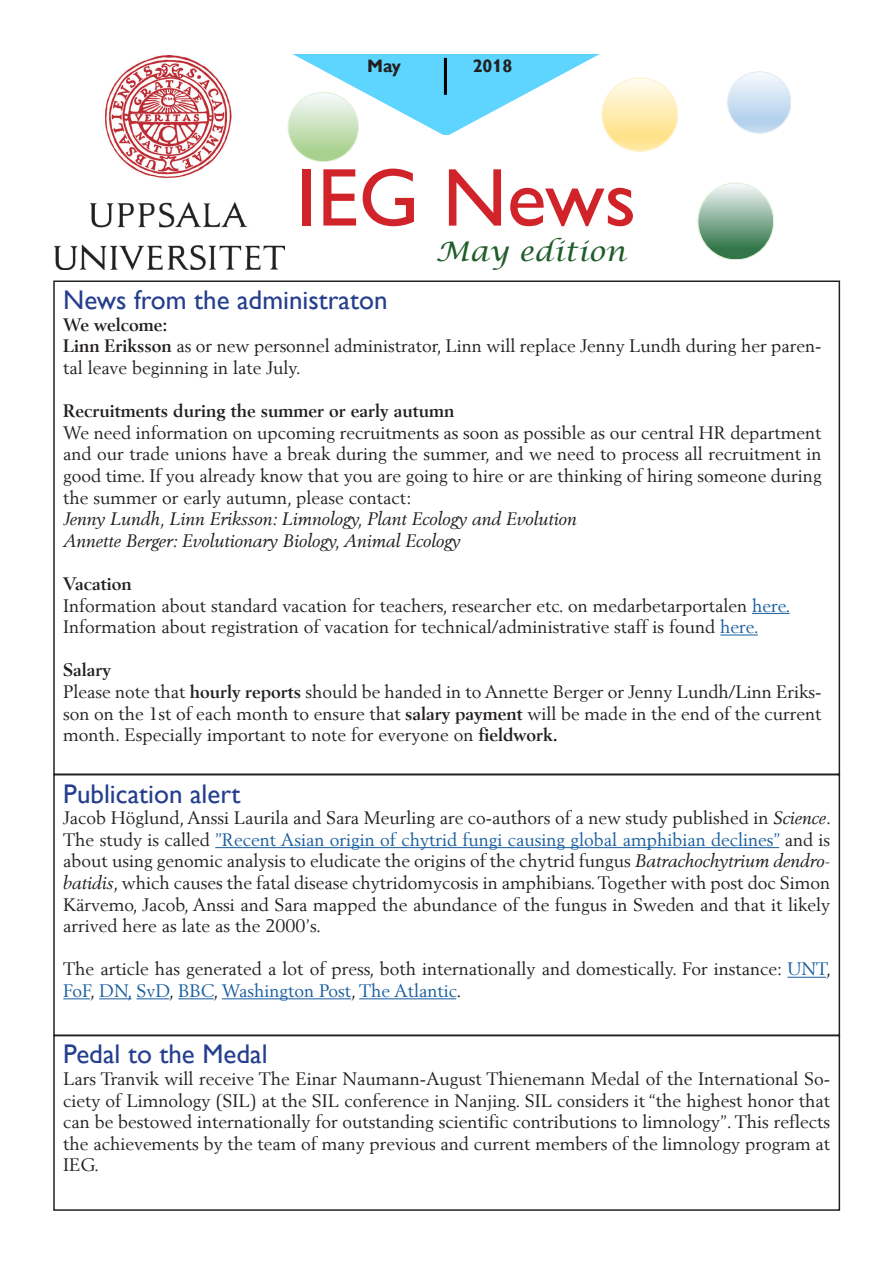
<style>
.page{position:relative;width:893px;height:1263px;background:#fff}
.page>*{position:absolute;margin:0;border:0;box-sizing:border-box;transform-origin:0 0}
.t1{font:82.5px "Gill Alt One";color:#d1232a}
.t2{font:27px "Gill Alt One";color:#253f8e}
.t3{font:italic 27px "Lucida Calligraphy";color:#215d2b;scale:1.07 1}
.t4{font:18px/21.6px "Berling";color:#231f20;text-align:justify}
.t5{font:italic 18px "Berling";color:#231f20}
.t6{font:700 18px "Berling";color:#231f20}
.t7{font:700 18px "Gill Alt One";color:#231f20}
.t8{font:700 18px "Gill Sans";color:#231f20}
.s1{font-weight:700}
.s2{color:#175d9e}
.s3{font-style:italic}
</style>
<div class="page">
<img style="left:54px;top:55px;width:231px;height:215px">
<hr style="left:752px;top:613px;width:37px;height:1px;background:#175d9e">
<hr style="left:720px;top:634px;width:38px;height:1px;background:#175d9e">
<svg style="left:727px;top:71px;width:63px;height:63px"></svg>
<svg style="left:288px;top:54px;width:389px;height:107px"></svg>
<hr style="left:444px;top:58px;width:3px;height:37px;background:#000">
<svg style="left:697px;top:182px;width:76px;height:77px"></svg>
<hr style="left:215px;top:847px;width:564px;height:1px;background:#175d9e">
<hr style="left:787px;top:977px;width:39px;height:1px;background:#175d9e">
<svg style="left:63px;top:998px;width:27px;height:1px"></svg>
<hr style="left:99px;top:998px;width:33px;height:1px;background:#175d9e">
<hr style="left:137px;top:998px;width:32px;height:1px;background:#175d9e">
<hr style="left:178px;top:998px;width:36px;height:1px;background:#175d9e">
<hr style="left:222px;top:998px;width:129px;height:1px;background:#175d9e">
<hr style="left:359px;top:998px;width:97px;height:1px;background:#175d9e">
<div style="left:53px;top:774px;width:787px;height:262px;border:2px solid #231f20"></div>
<div style="left:53px;top:1035px;width:787px;height:176px;border:2px solid #231f20"></div>
<p class="t8" style="left:367px;top:55px;width:35px">May</p>
<p class="t7" style="left:473px;top:56px;width:41px">2018</p>
<p class="t1" style="left:297px;top:150px;width:341px">IEG News</p>
<p class="t3" style="left:436px;top:235px;width:179px">May edition</p>
<p class="t2" style="left:63px;top:284px;width:326px">News from the administraton</p>
<p class="t6" style="left:63px;top:314px;width:106px">We welcome:</p>
<p class="t4" style="left:63px;top:335px;width:760px"><span class="s1">Linn Eriksson</span> as or new personnel administrator, Linn will replace Jenny Lundh during her paren&shy;tal leave beginning in late July.</p>
<p class="t6" style="left:63px;top:400px;width:393px">Recruitments during the summer or early autumn</p>
<p class="t4" style="left:63px;top:421px;width:760px">We need information on upcoming recruitments as soon as possible as our central HR department and our trade unions have a break during the summer, and we need to process all recruitment in good time. If you already know that you are going to hire or are thinking of hiring someone during the summer or early autumn, please contact:</p>
<p class="t5" style="left:63px;top:508px;width:515px">Jenny Lundh, Linn Eriksson: Limnology, Plant Ecology and Evolution</p>
<p class="t5" style="left:63px;top:530px;width:399px">Annette Berger: Evolutionary Biology, Animal Ecology</p>
<p class="t6" style="left:63px;top:573px;width:70px">Vacation</p>
<p class="t4" style="left:63px;top:594px;width:729px">Information about standard vacation for teachers, researcher etc. on medarbetarportalen <span class="s2">here.</span></p>
<p class="t4" style="left:63px;top:616px;width:697px">Information about registration of vacation for technical/administrative staff is found <span class="s2">here.</span></p>
<p class="t6" style="left:63px;top:659px;width:49px">Salary</p>
<p class="t4" style="left:63px;top:681px;width:760px">Please note that <span class="s1">hourly reports</span> should be handed in to Annette Berger or Jenny Lundh/Linn Eriks&shy;son on the 1st of each month to ensure that <span class="s1">salary payment</span> will be made in the end of the current month. Especially important to note for everyone on <span class="s1">fieldwork.</span></p>
<p class="t2" style="left:63px;top:778px;width:179px">Publication alert</p>
<p class="t4" style="left:63px;top:807px;width:769px">Jacob Höglund, Anssi Laurila and Sara Meurling are co-authors of a new study published in <span class="s3">Science</span>.<br>The study is called <span class="s2">”Recent Asian origin of chytrid fungi causing global amphibian declines”</span> and is about using genomic analysis to eludicate the origins of the chytrid fungus <span class="s3">Batrachochytrium dendro&shy;batidis</span>, which causes the fatal disease chytridomycosis in amphibians. Together with post doc Simon Kärvemo, Jacob, Anssi and Sara mapped the abundance of the fungus in Sweden and that it likely arrived here as late as the 2000’s.</p>
<p class="t4" style="left:63px;top:958px;width:769px">The article has generated a lot of press, both internationally and domestically. For instance: <span class="s2">UNT</span>,<br><span class="s2">FoF</span>, <span class="s2">DN, SvD</span>, <span class="s2">BBC</span>, <span class="s2">Washington Post</span>, <span class="s2">The Atlantic</span>.</p>
<p class="t2" style="left:63px;top:1039px;width:206px">Pedal to the Medal</p>
<p class="t4" style="left:63px;top:1068px;width:768px">Lars Tranvik will receive The Einar Naumann-August Thienemann Medal of the International So&shy;ciety of Limnology (SIL) at the SIL conference in Nanjing. SIL considers it “the highest honor that can be bestowed internationally for outstanding scientific contributions to limnology”. This reflects the achievements by the team of many previous and current members of the limnology program at IEG.</p>
</div>
